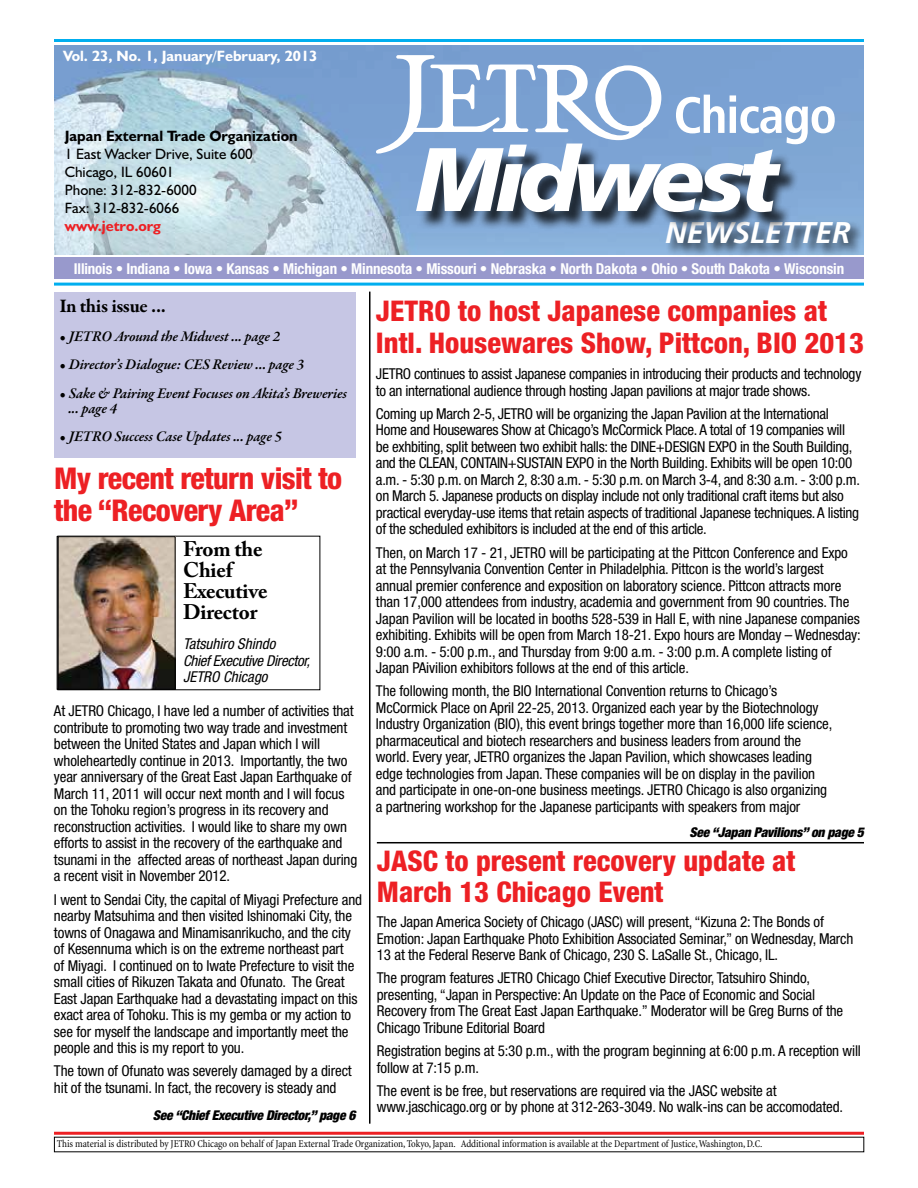
<style>
.page{position:relative;width:918px;height:1188px;background:#fff}
.page>*{position:absolute;margin:0;border:0;box-sizing:border-box;transform-origin:0 0}
.t1{font:italic 900 90px "Frutiger";letter-spacing:-.07em;color:#fff}
.t2{font:800 condensed 30px/31.5px "Helvetica Neue";letter-spacing:-.02em;color:#ed2024}
.t3{font:italic 700 30px "Frutiger";color:#fff}
.t4{font:800 condensed 28.5px/31.5px "Helvetica Neue";color:#ed2024}
.t5{font:700 21px/21px "Adobe Caslon Pro";letter-spacing:-.01em;color:#000}
.t6{font:700 19.5px "Garamond Premr Pro";letter-spacing:-.02em;color:#000}
.t7{font:condensed 15px/16.5px "Helvetica Neue";letter-spacing:-.01em;color:#000}
.t8{font:italic 600 15px/15px "Garamond Premr Pro";letter-spacing:-.01em;color:#000}
.t9{font:700 condensed 15px "Helvetica Neue";letter-spacing:-.01em;color:#fff}
.t10{font:15px/18px "Humanist 521 BT";color:#000}
.t11{font:italic condensed 15px/16.5px "Helvetica Neue";color:#000}
.t12{font:700 15px "Humanist 521 BT";color:#fff}
.t13{font:700 15px "Humanist 521 BT";color:#000}
.t14{font:700 15px "Humanist 521 BT";color:#ed2024}
.t15{font:italic 900 condensed 13.5px "Helvetica Neue";letter-spacing:-.02em;color:#000}
.t16{font:condensed 10.5px "Minion";letter-spacing:-.005em;color:#000}
</style>
<div class="page">
<img style="left:55px;top:45px;width:809px;height:209px">
<hr style="left:54px;top:39px;width:810px;height:3px;background:#00aeef">
<div style="left:665px;top:219px;width:199px;height:39px;background:#000;opacity:.75"></div>
<svg style="left:676px;top:95px;width:48px;height:38px"></svg>
<svg style="left:730px;top:95px;width:105px;height:49px"></svg>
<svg style="left:376px;top:55px;width:285px;height:99px"></svg>
<svg style="left:54px;top:135px;width:267px;height:123px"></svg>
<hr style="left:369px;top:292px;width:1px;height:832px;background:#000">
<hr style="left:54px;top:1132px;width:810px;height:3px;background:#ed2024">
<hr style="left:54px;top:283px;width:810px;height:3px;background:#00aeef">
<div style="left:54px;top:258px;width:810px;height:21px;background:#9899cc"></div>
<div style="left:54px;top:293px;width:302px;height:165px;background:#c6c6e4"></div>
<img style="left:60px;top:538px;width:114px;height:150px">
<div style="left:58px;top:536px;width:118px;height:154px;border:1px solid #000"></div>
<hr style="left:377px;top:842px;width:487px;height:1px;background:#000">
<div style="left:419px;top:146px;width:380px;height:85px;background:#000;opacity:.75"></div>
<p class="t12" style="left:63px;top:47px;width:256px">Vol. 23, No. 1, January/February, 2013</p>
<p class="t13" style="left:65px;top:127px;width:234px">Japan External Trade Organization</p>
<p class="t10" style="left:65px;top:145px;width:190px">1 East Wacker Drive, Suite 600<br>Chicago, IL 60601<br>Phone: 312-832-6000<br>Fax: 312-832-6066</p>
<p class="t14" style="left:65px;top:217px;width:98px">www.jetro.org</p>
<h1 class="t1" style="left:416px;top:126px;width:364px">Midwest</h1>
<h2 class="t3" style="left:665px;top:215px;width:187px">NEWSLETTER</h2>
<p class="t9" style="left:74px;top:260px;width:772px">Illinois • Indiana • Iowa • Kansas • Michigan • Minnesota • Missouri • Nebraska • North Dakota • Ohio • South Dakota • Wisconsin</p>
<h3 class="t6" style="left:59px;top:294px;width:108px">In this issue ...</h3>
<p class="t8" style="left:59px;top:329px;width:222px">• JETRO Around the Midwest ... page 2</p>
<p class="t8" style="left:59px;top:358px;width:246px">• Director’s Dialogue: CES Review ... page 3</p>
<p class="t8" style="left:68px;top:386px;width:280px;text-indent:-9px">• Sake &amp; Pairing Event Focuses on Akita’s Breweries ... page 4</p>
<p class="t8" style="left:59px;top:430px;width:224px">• JETRO Success Case Updates ... page 5</p>
<h3 class="t4" style="left:376px;top:295px;width:489px">JETRO to host Japanese companies at<br>Intl. Housewares Show, Pittcon, BIO 2013</h3>
<p class="t7" style="left:376px;top:365px;width:487px">JETRO continues to assist Japanese companies in introducing their products and technology to an international audience through hosting Japan pavilions at major trade shows.</p>
<p class="t7" style="left:376px;top:405px;width:486px">Coming up March 2-5, JETRO will be organizing the Japan Pavilion at the International Home and Housewares Show at Chicago’s McCormick Place. A total of 19 companies will be exhbiting, split between two exhibit halls: the DINE+DESIGN EXPO in the South Building, and the CLEAN, CONTAIN+SUSTAIN EXPO in the North Building. Exhibits will be open 10:00 a.m. - 5:30 p.m. on March 2, 8:30 a.m. - 5:30 p.m. on March 3-4, and 8:30 a.m. - 3:00 p.m. on March 5. Japanese products on display include not only traditional craft items but also practical everyday-use items that retain aspects of traditional Japanese techniques. A listing of the scheduled exhibitors is included at the end of this article.</p>
<p class="t7" style="left:376px;top:544px;width:486px">Then, on March 17 - 21, JETRO will be participating at the Pittcon Conference and Expo at the Pennsylvania Convention Center in Philadelphia. Pittcon is the world’s largest annual premier conference and exposition on laboratory science. Pittcon attracts more than 17,000 attendees from industry, academia and government from 90 countries. The Japan Pavilion will be located in booths 528-539 in Hall E, with nine Japanese companies exhibiting. Exhibits will be open from March 18-21. Expo hours are Monday – Wednesday:<br>9:00 a.m. - 5:00 p.m., and Thursday from 9:00 a.m. - 3:00 p.m. A complete listing of Japan PAivilion exhibitors follows at the end of this article.</p>
<p class="t7" style="left:376px;top:683px;width:458px">The following month, the BIO International Convention returns to Chicago’s McCormick Place on April 22-25, 2013. Organized each year by the Biotechnology Industry Organization (BIO), this event brings together more than 16,000 life science, pharmaceutical and biotech researchers and business leaders from around the world. Every year, JETRO organizes the Japan Pavilion, which showcases leading edge technologies from Japan. These companies will be on display in the pavilion and participate in one-on-one business meetings. JETRO Chicago is also organizing a partnering workshop for the Japanese participants with speakers from major</p>
<h2 class="t2" style="left:54px;top:462px;width:290px">My recent return visit to the “Recovery Area”</h2>
<h3 class="t5" style="left:183px;top:539px;width:86px">From the<br>Chief<br>Executive<br>Director</h3>
<p class="t11" style="left:183px;top:636px;width:129px">Tatsuhiro Shindo<br>Chief Executive Director,<br>JETRO Chicago</p>
<p class="t7" style="left:54px;top:703px;width:305px">At JETRO Chicago, I have led a number of activities that contribute to promoting two way trade and investment between the United States and Japan which I will wholeheartedly continue in 2013. Importantly, the two year anniversary of the Great East Japan Earthquake of March 11, 2011 will occur next month and I will focus on the Tohoku region’s progress in its recovery and reconstruction activities. I would like to share my own efforts to assist in the recovery of the earthquake and tsunami in the affected areas of northeast Japan during a recent visit in November 2012.</p>
<p class="t7" style="left:54px;top:891px;width:310px">I went to Sendai City, the capital of Miyagi Prefecture and nearby Matsuhima and then visited Ishinomaki City, the towns of Onagawa and Minamisanrikucho, and the city of Kesennuma which is on the extreme northeast part<br>of Miyagi. I continued on to Iwate Prefecture to visit the small cities of Rikuzen Takata and Ofunato. The Great East Japan Earthquake had a devastating impact on this exact area of Tohoku. This is my gemba or my action to see for myself the landscape and importantly meet the people and this is my report to you.</p>
<p class="t7" style="left:54px;top:1063px;width:299px">The town of Ofunato was severely damaged by a direct hit of the tsunami. In fact, the recovery is steady and</p>
<p class="t15" style="left:690px;top:824px;width:176px">See “Japan Pavilions” on page 5</p>
<h3 class="t4" style="left:377px;top:844px;width:420px">JASC to present recovery update at<br>March 13 Chicago Event</h3>
<p class="t7" style="left:377px;top:914px;width:478px">The Japan America Society of Chicago (JASC) will present, “Kizuna 2: The Bonds of<br>Emotion: Japan Earthquake Photo Exhibition Associated Seminar,” on Wednesday, March<br>13 at the Federal Reserve Bank of Chicago, 230 S. LaSalle St., Chicago, IL.</p>
<p class="t7" style="left:377px;top:970px;width:468px">The program features JETRO Chicago Chief Executive Director, Tatsuhiro Shindo, presenting, “Japan in Perspective: An Update on the Pace of Economic and Social Recovery from The Great East Japan Earthquake.” Moderator will be Greg Burns of the Chicago Tribune Editorial Board</p>
<p class="t7" style="left:377px;top:1043px;width:486px">Registration begins at 5:30 p.m., with the program beginning at 6:00 p.m. A reception will follow at 7:15 p.m.</p>
<p class="t7" style="left:377px;top:1082px;width:468px">The event is be free, but reservations are required via the JASC website at www.jaschicago.org or by phone at 312-263-3049. No walk-ins can be accomodated.</p>
<p class="t15" style="left:153px;top:1106px;width:204px">See “Chief Executive Director,” page 6</p>
<p class="t16" style="left:57px;top:1139px;width:707px">This material is distributed by JETRO Chicago on behalf of Japan External Trade Organization, Tokyo, Japan. Additional information is available at the Department of Justice, Washington, D.C.</p>
</div>
